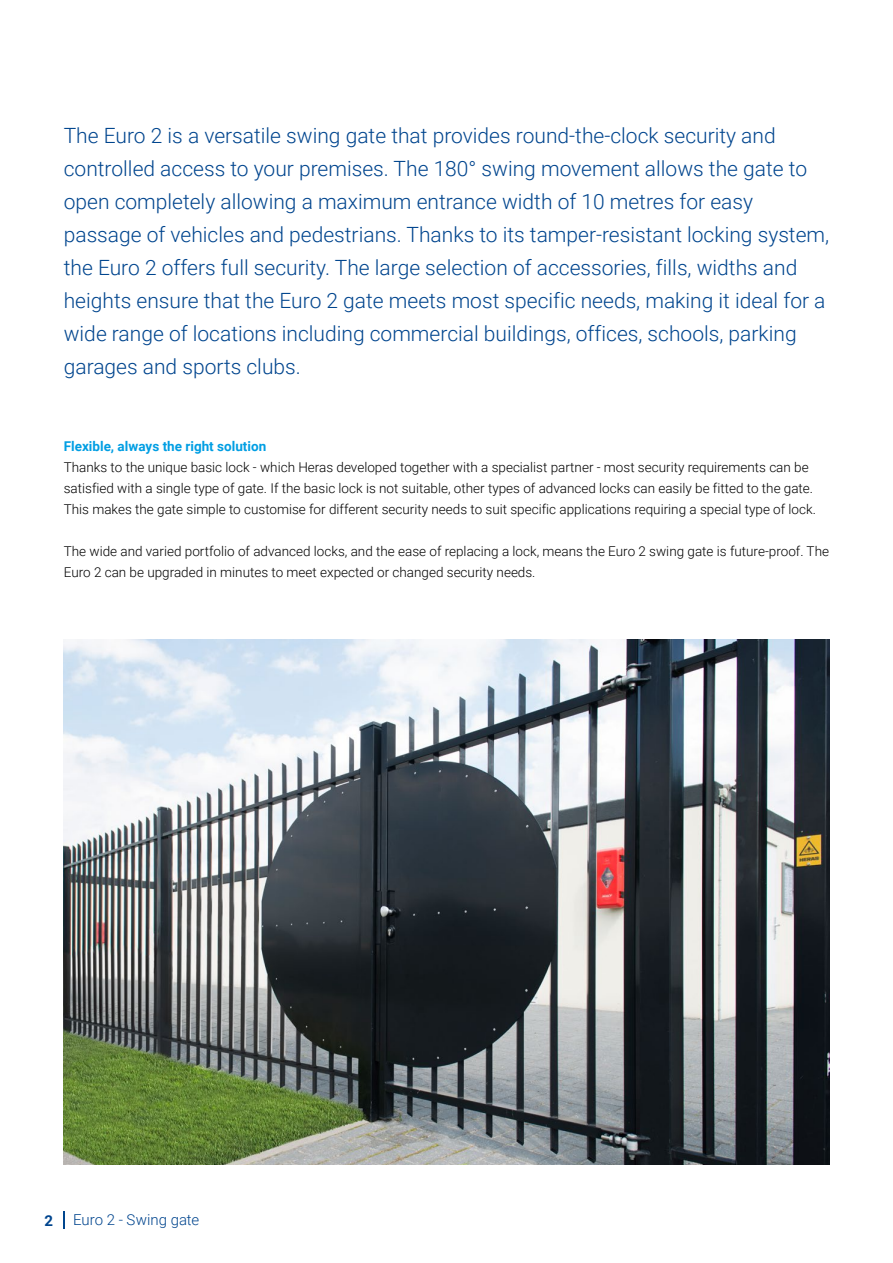
<style>
.page{position:relative;width:893px;height:1263px;background:#fff}
.page>*{position:absolute;margin:0;border:0;box-sizing:border-box;transform-origin:0 0}
.t1{font:300 21px/33px "Roboto";color:#00458e}
.t2{font:300 15px "Roboto";letter-spacing:-.005em;color:#00458e}
.t3{font:700 15px "Roboto";color:#00458e}
.t4{font:300 13.5px/21px "Roboto";color:#000}
.t5{font:700 13.5px "Roboto";color:#009ee3}
</style>
<div class="page">
<svg style="left:63px;top:1212px;width:1px;height:17px"></svg>
<img style="left:64px;top:640px;width:765px;height:525px">
<p class="t1" style="left:64px;top:119px;width:767px">The Euro 2 is a versatile swing gate that provides round-the-clock security and controlled access to your premises. The 180° swing movement allows the gate to open completely allowing a maximum entrance width of 10 metres for easy passage of vehicles and pedestrians. Thanks to its tamper-resistant locking system, the Euro 2 offers full security. The large selection of accessories, fills, widths and heights ensure that the Euro 2 gate meets most specific needs, making it ideal for a wide range of locations including commercial buildings, offices, schools, parking garages and sports clubs.</p>
<p class="t5" style="left:64px;top:436px;width:204px">Flexible, always the right solution</p>
<p class="t4" style="left:64px;top:456px;width:754px">Thanks to the unique basic lock - which Heras developed together with a specialist partner - most security requirements can be satisfied with a single type of gate. If the basic lock is not suitable, other types of advanced locks can easily be fitted to the gate.<br>This makes the gate simple to customise for different security needs to suit specific applications requiring a special type of lock.</p>
<p class="t4" style="left:64px;top:540px;width:767px">The wide and varied portfolio of advanced locks, and the ease of replacing a lock, means the Euro 2 swing gate is future-proof. The<br>Euro 2 can be upgraded in minutes to meet expected or changed security needs.</p>
<p class="t3" style="left:45px;top:1210px;width:10px">2</p>
<p class="t2" style="left:73px;top:1209px;width:128px">Euro 2 - Swing gate</p>
</div>
